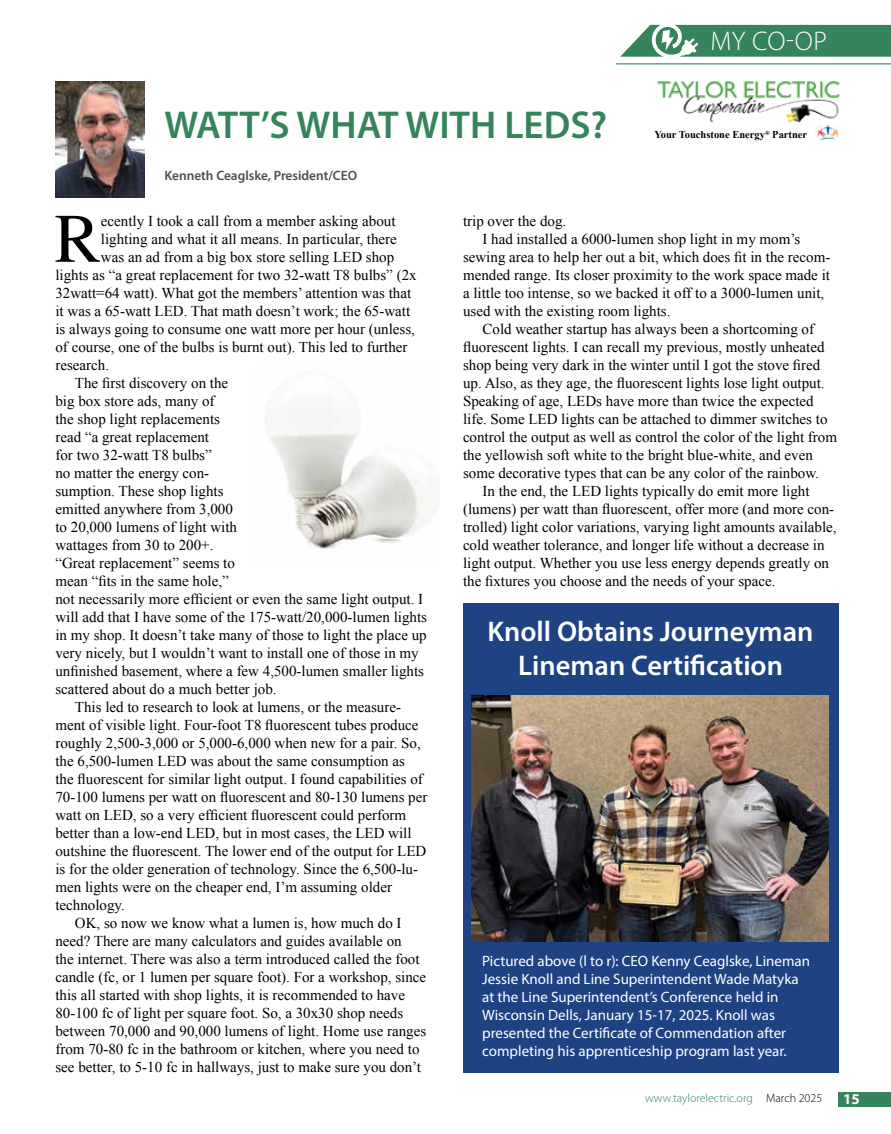
<style>
.page{position:relative;width:891px;height:1134px;background:#fff}
.page>*{position:absolute;margin:0;border:0;box-sizing:border-box;transform-origin:0 0}
.t1{font:69.45px "Times";color:#000}
.t2{font:600 39px "Myriad Pro";color:#35845c}
.t3{font:600 28.5px/34.2px "Myriad Pro";color:#fff;text-align:center}
.t4{font:300 27px "Myriad Pro";color:#fff}
.t5{font:15px "Times New Roman";color:#000}
.t6{font:15px/18px "Myriad Pro";color:#fff}
.t7{font:700 15px "Myriad Pro";color:#fff}
.t8{font:600 13.5px "Myriad Pro";color:#4d4d4f}
.t9{font:300 12px "Myriad Pro";color:#35845c}
.t10{font:700 10.5px "Times New Roman";color:#000}
.s1{color:#000}
</style>
<div class="page">
<div style="left:463px;top:603px;width:375px;height:469px;background:#1f4283"></div>
<hr style="left:616px;top:63px;width:275px;height:1px;background:#35845c">
<svg style="left:620px;top:24px;width:271px;height:33px;background:#549775"></svg>
<div style="left:838px;top:1092px;width:53px;height:14px;background:#35845c"></div>
<img style="left:55px;top:81px;width:89px;height:117px">
<img style="left:657px;top:81px;width:183px;height:53px">
<img style="left:816px;top:125px;width:22px;height:15px">
<img style="left:472px;top:695px;width:356px;height:247px">
<img style="left:265px;top:399px;width:163px;height:150px">
<h2 class="t2" style="left:165px;top:100px;width:444px">WATT’S WHAT WITH LEDS?</h2>
<p class="t8" style="left:165px;top:167px;width:194px">Kenneth Ceaglske, President/CEO</p>
<h3 class="t4" style="left:711px;top:24px;width:118px">MY CO-OP</h3>
<p class="t10" style="left:654px;top:127px;width:154px">Your Touchstone Energy<sup>®</sup> Partner</p>
<h1 class="t1" style="left:55px;top:174px;width:48px">R</h1>
<p class="t5" style="left:101px;top:211px;width:296px">ecently I took a call from a member asking about</p>
<p class="t5" style="left:101px;top:229px;width:297px">lighting and what it all means. In particular, there</p>
<p class="t5" style="left:101px;top:247px;width:295px">was an ad from a big box store selling LED shop</p>
<p class="t5" style="left:55px;top:265px;width:363px">lights as “a great replacement for two 32-watt T8 bulbs” (2x</p>
<p class="t5" style="left:55px;top:283px;width:357px">32watt=64 watt). What got the members’ attention was that</p>
<p class="t5" style="left:55px;top:301px;width:356px">it was a 65-watt LED. That math doesn’t work; the 65-watt</p>
<p class="t5" style="left:55px;top:319px;width:361px">is always going to consume one watt more per hour (unless,</p>
<p class="t5" style="left:55px;top:337px;width:354px">of course, one of the bulbs is burnt out). This led to further</p>
<p class="t5" style="left:55px;top:355px;width:55px">research.</p>
<p class="t5" style="left:75px;top:373px;width:155px">The first discovery on the</p>
<p class="t5" style="left:55px;top:391px;width:161px">big box store ads, many of</p>
<p class="t5" style="left:55px;top:409px;width:166px">the shop light replacements</p>
<p class="t5" style="left:55px;top:427px;width:155px">read “a great replacement</p>
<p class="t5" style="left:55px;top:445px;width:158px">for two 32-watt T8 bulbs”</p>
<p class="t5" style="left:55px;top:463px;width:155px">no matter the energy con-</p>
<p class="t5" style="left:55px;top:481px;width:170px">sumption. These shop lights</p>
<p class="t5" style="left:55px;top:499px;width:179px">emitted anywhere from 3,000</p>
<p class="t5" style="left:55px;top:517px;width:183px">to 20,000 lumens of light with</p>
<p class="t5" style="left:55px;top:535px;width:160px">wattages from 30 to 200+.</p>
<p class="t5" style="left:55px;top:553px;width:181px">“Great replacement” seems to</p>
<p class="t5" style="left:55px;top:571px;width:175px">mean “fits in the same hole,”</p>
<p class="t5" style="left:55px;top:589px;width:369px">not necessarily more efficient or even the same light output. I</p>
<p class="t5" style="left:55px;top:607px;width:373px">will add that I have some of the 175-watt/20,000-lumen lights</p>
<p class="t5" style="left:55px;top:625px;width:373px">in my shop. It doesn’t take many of those to light the place up</p>
<p class="t5" style="left:55px;top:643px;width:365px">very nicely, but I wouldn’t want to install one of those in my</p>
<p class="t5" style="left:55px;top:661px;width:370px">unfinished basement, where a few 4,500-lumen smaller lights</p>
<p class="t5" style="left:55px;top:679px;width:223px">scattered about do a much better job.</p>
<p class="t5" style="left:75px;top:697px;width:328px">This led to research to look at lumens, or the measure-</p>
<p class="t5" style="left:55px;top:715px;width:365px">ment of visible light. Four-foot T8 fluorescent tubes produce</p>
<p class="t5" style="left:55px;top:733px;width:367px">roughly 2,500-3,000 or 5,000-6,000 when new for a pair. So,</p>
<p class="t5" style="left:55px;top:751px;width:351px">the 6,500-lumen LED was about the same consumption as</p>
<p class="t5" style="left:55px;top:769px;width:369px">the fluorescent for similar light output. I found capabilities of</p>
<p class="t5" style="left:55px;top:787px;width:374px">70-100 lumens per watt on fluorescent and 80-130 lumens per</p>
<p class="t5" style="left:55px;top:805px;width:352px">watt on LED, so a very efficient fluorescent could perform</p>
<p class="t5" style="left:55px;top:823px;width:358px">better than a low-end LED, but in most cases, the LED will</p>
<p class="t5" style="left:55px;top:841px;width:372px">outshine the fluorescent. The lower end of the output for LED</p>
<p class="t5" style="left:55px;top:859px;width:364px">is for the older generation of technology. Since the 6,500-lu-</p>
<p class="t5" style="left:55px;top:877px;width:338px">men lights were on the cheaper end, I’m assuming older</p>
<p class="t5" style="left:55px;top:895px;width:71px">technology.</p>
<p class="t5" style="left:75px;top:913px;width:328px">OK, so now we know what a lumen is, how much do I</p>
<p class="t5" style="left:55px;top:931px;width:348px">need? There are many calculators and guides available on</p>
<p class="t5" style="left:55px;top:949px;width:366px">the internet. There was also a term introduced called the foot</p>
<p class="t5" style="left:55px;top:967px;width:372px">candle (fc, or 1 lumen per square foot). For a workshop, since</p>
<p class="t5" style="left:55px;top:985px;width:351px">this all started with shop lights, it is recommended to have</p>
<p class="t5" style="left:55px;top:1003px;width:349px">80-100 fc of light per square foot. So, a 30x30 shop needs</p>
<p class="t5" style="left:55px;top:1021px;width:372px">between 70,000 and 90,000 lumens of light. Home use ranges</p>
<p class="t5" style="left:55px;top:1039px;width:366px">from 70-80 fc in the bathroom or kitchen, where you need to</p>
<p class="t5" style="left:55px;top:1057px;width:367px">see better, to 5-10 fc in hallways, just to make sure you don’t</p>
<p class="t5" style="left:463px;top:211px;width:105px">trip over the dog.</p>
<p class="t5" style="left:483px;top:229px;width:319px">I had installed a 6000-lumen shop light in my mom’s</p>
<p class="t5" style="left:463px;top:247px;width:369px">sewing area to help her out a bit, which does fit in the recom-</p>
<p class="t5" style="left:463px;top:265px;width:369px">mended range. Its closer proximity to the work space made it</p>
<p class="t5" style="left:463px;top:283px;width:363px">a little too intense, so we backed it off to a 3000-lumen unit,</p>
<p class="t5" style="left:463px;top:301px;width:209px">used with the existing room lights.</p>
<p class="t5" style="left:483px;top:319px;width:333px">Cold weather startup has always been a shortcoming of</p>
<p class="t5" style="left:463px;top:337px;width:363px">fluorescent lights. I can recall my previous, mostly unheated</p>
<p class="t5" style="left:463px;top:355px;width:359px">shop being very dark in the winter until I got the stove fired</p>
<p class="t5" style="left:463px;top:373px;width:363px">up. Also, as they age, the fluorescent lights lose light output.</p>
<p class="t5" style="left:463px;top:391px;width:352px">Speaking of age, LEDs have more than twice the expected</p>
<p class="t5" style="left:463px;top:409px;width:366px">life. Some LED lights can be attached to dimmer switches to</p>
<p class="t5" style="left:463px;top:427px;width:376px">control the output as well as control the color of the light from</p>
<p class="t5" style="left:463px;top:445px;width:351px">the yellowish soft white to the bright blue-white, and even</p>
<p class="t5" style="left:463px;top:463px;width:357px">some decorative types that can be any color of the rainbow.</p>
<p class="t5" style="left:483px;top:481px;width:329px">In the end, the LED lights typically do emit more light</p>
<p class="t5" style="left:463px;top:499px;width:373px">(lumens) per watt than fluorescent, offer more (and more con-</p>
<p class="t5" style="left:463px;top:517px;width:375px">trolled) light color variations, varying light amounts available,</p>
<p class="t5" style="left:463px;top:535px;width:363px">cold weather tolerance, and longer life without a decrease in</p>
<p class="t5" style="left:463px;top:553px;width:368px">light output. Whether you use less energy depends greatly on</p>
<p class="t5" style="left:463px;top:571px;width:314px">the fixtures you choose and the needs of your space.</p>
<h3 class="t3" style="left:488px;top:614px;width:327px">Knoll Obtains Journeyman<br>Lineman Certification</h3>
<p class="t6" style="left:482px;top:952px;width:329px">Pictured above (l to r): CEO Kenny Ceaglske, Lineman Jessie Knoll and Line Superintendent Wade Matyka at the Line Superintendent’s Conference held in Wisconsin Dells, January 15-17, 2025. Knoll was presented the Certificate of Commendation after completing his apprenticeship program last year.</p>
<p class="t9" style="left:645px;top:1091px;width:178px">www.taylorelectric.org <span class="s1">March 2025</span></p>
<p class="t7" style="left:843px;top:1089px;width:18px">15</p>
</div>
